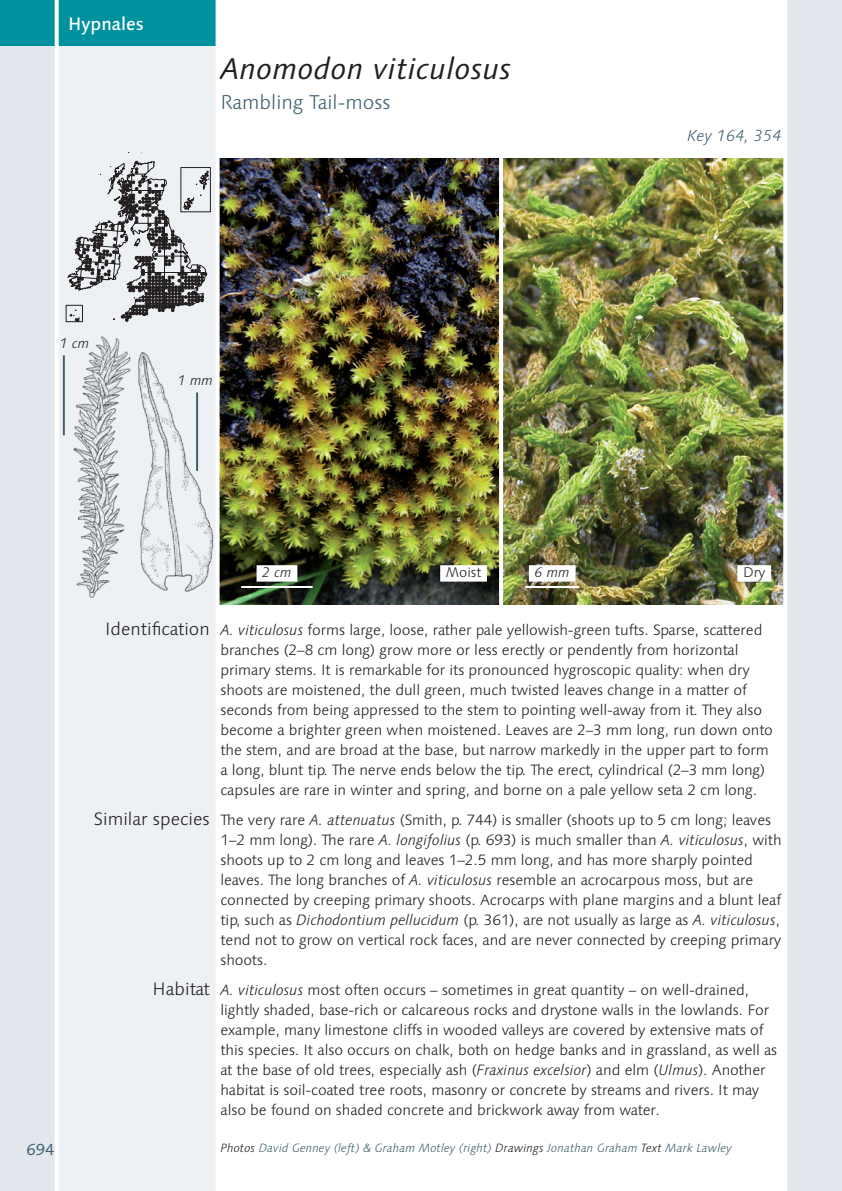
<style>
.page{position:relative;width:842px;height:1191px;background:#fff}
.page>*{position:absolute;margin:0;border:0;box-sizing:border-box;transform-origin:0 0}
.Title_1_Moss_Species{font:italic 30px "Linotype Syntax";letter-spacing:.01em;color:#231f20}
.Title_3_Moss_English{font:300 20px "Linotype Syntax";color:#3f5f6e}
.Text_Subheads_Right{font:300 18px "Linotype Syntax";color:#231f20}
.Title_4_Order_Name{font:500 18px "Linotype Syntax";color:#fff}
.Title_3_Moss_English-2{font:italic 300 16px "Linotype Syntax";color:#3f5f6e}
.t1{font:16px "Linotype Syntax";color:#3f5f6e}
.Text_Body{font:300 15px/20px "Linotype Syntax";letter-spacing:-.005em;color:#231f20}
.Photo_Scale_Bar_With{font:300 14px "Linotype Syntax";color:#231f20}
.Photo_Scale_Bar_With-2{font:italic 300 14px "Linotype Syntax";color:#231f20}
.Drawing_Scale_Bar{font:italic 300 14px "Linotype Syntax";color:#231f20}
.Text_Credits{font:italic 300 12px "Linotype Syntax";color:#3f5f6e}
.s1{font-style:italic}
.s2{color:#231f20}
</style>
<div class="page">
<img style="left:220px;top:159px;width:563px;height:445px">
<hr style="left:525px;top:586px;width:54px;height:2px;background:#fff">
<div style="left:529px;top:565px;width:46px;height:16px;background:#fff"></div>
<hr style="left:241px;top:586px;width:72px;height:2px;background:#fff">
<div style="left:257px;top:565px;width:40px;height:16px;background:#fff"></div>
<svg style="left:499px;top:158px;width:4px;height:447px"></svg>
<div style="left:737px;top:565px;width:34px;height:16px;background:#fff"></div>
<div style="left:440px;top:565px;width:47px;height:16px;background:#fff"></div>
<div style="left:0;top:0;width:218px;height:1191px;background:#edf1f4"></div>
<div style="left:0;top:0;width:57px;height:1191px;background:#e1e7ec"></div>
<div style="left:0;top:0;width:218px;height:45px;background:#00919f"></div>
<hr style="left:55px;top:0;width:4px;height:1191px;background:#fff">
<img style="left:62px;top:336px;width:69px;height:262px">
<svg style="left:66px;top:152px;width:144px;height:170px"></svg>
<div style="left:785px;top:0;width:57px;height:1191px;background:#e1e7ec"></div>
<hr style="left:63px;top:355px;width:2px;height:80px;background:#3f5f6e">
<hr style="left:216px;top:0;width:4px;height:1191px;background:#fff">
<hr style="left:783px;top:0;width:4px;height:1191px;background:#fff">
<img style="left:138px;top:352px;width:76px;height:240px">
<hr style="left:196px;top:392px;width:2px;height:79px;background:#3f5f6e">
<p class="Title_4_Order_Name" style="left:68px;top:13px;width:77px">Hypnales</p>
<p class="Title_1_Moss_Species" style="left:220px;top:51px;width:293px">Anomodon viticulosus</p>
<p class="Title_3_Moss_English" style="left:220px;top:90px;width:172px">Rambling Tail-moss</p>
<p class="Title_3_Moss_English-2" style="left:687px;top:126px;width:96px">Key 164, 354</p>
<p class="Drawing_Scale_Bar" style="left:60px;top:335px;width:31px">1 cm</p>
<p class="Drawing_Scale_Bar" style="left:178px;top:372px;width:37px">1 mm</p>
<p class="Photo_Scale_Bar_With-2" style="left:262px;top:564px;width:31px">2 cm</p>
<p class="Photo_Scale_Bar_With" style="left:446px;top:564px;width:37px">Moist</p>
<p class="Photo_Scale_Bar_With-2" style="left:534px;top:564px;width:37px">6 mm</p>
<p class="Photo_Scale_Bar_With" style="left:743px;top:564px;width:24px">Dry</p>
<p class="t1" style="left:26px;top:1139px;width:30px">694</p>
<p class="Text_Subheads_Right" style="left:105px;top:618px;width:106px">Identification</p>
<p class="Text_Subheads_Right" style="left:94px;top:808px;width:117px">Similar species</p>
<p class="Text_Subheads_Right" style="left:153px;top:978px;width:59px">Habitat</p>
<p class="Text_Body" style="left:220px;top:620px;width:554px"><span class="s1">A. viticulosus</span> forms large, loose, rather pale yellowish-green tufts. Sparse, scattered branches (2–8 cm long) grow more or less erectly or pendently from horizontal primary stems. It is remarkable for its pronounced hygroscopic quality: when dry shoots are moistened, the dull green, much twisted leaves change in a matter of seconds from being appressed to the stem to pointing well-away from it. They also become a brighter green when moistened. Leaves are 2–3 mm long, run down onto the stem, and are broad at the base, but narrow markedly in the upper part to form a long, blunt tip. The nerve ends below the tip. The erect, cylindrical (2–3 mm long) capsules are rare in winter and spring, and borne on a pale yellow seta 2 cm long.</p>
<p class="Text_Body" style="left:220px;top:810px;width:563px">The very rare <span class="s1">A. attenuatus</span> (Smith, p. 744) is smaller (shoots up to 5 cm long; leaves 1–2 mm long). The rare <span class="s1">A. longifolius</span> (p. 693) is much smaller than <span class="s1">A. viticulosus</span>, with shoots up to 2 cm long and leaves 1–2.5 mm long, and has more sharply pointed leaves. The long branches of <span class="s1">A. viticulosus</span> resemble an acrocarpous moss, but are connected by creeping primary shoots. Acrocarps with plane margins and a blunt leaf tip, such as <span class="s1">Dichodontium pellucidum</span> (p. 361), are not usually as large as <span class="s1">A. viticulosus</span>, tend not to grow on vertical rock faces, and are never connected by creeping primary shoots.</p>
<p class="Text_Body" style="left:220px;top:980px;width:558px"><span class="s1">A. viticulosus</span> most often occurs – sometimes in great quantity – on well-drained, lightly shaded, base-rich or calcareous rocks and drystone walls in the lowlands. For example, many limestone cliffs in wooded valleys are covered by extensive mats of this species. It also occurs on chalk, both on hedge banks and in grassland, as well as at the base of old trees, especially ash (<span class="s1">Fraxinus excelsior</span>) and elm (<span class="s1">Ulmus</span>). Another habitat is soil-coated tree roots, masonry or concrete by streams and rivers. It may also be found on shaded concrete and brickwork away from water.</p>
<p class="Text_Credits" style="left:220px;top:1140px;width:513px"><span class="s2">Photos</span> David Genney (left) &amp; Graham Motley (right) <span class="s2">Drawings</span> Jonathan Graham <span class="s2">Text</span> Mark Lawley</p>
</div>
